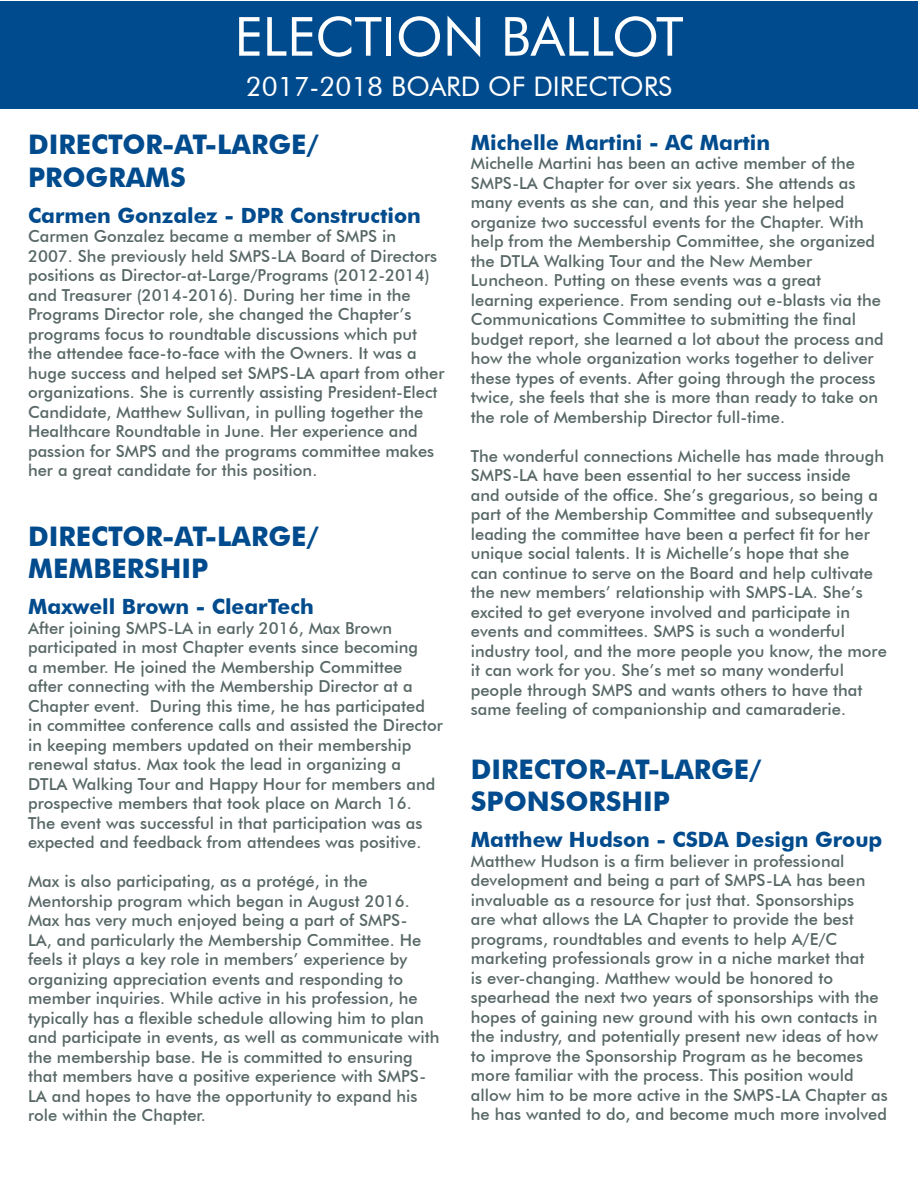
<style>
.page{position:relative;width:918px;height:1188px;background:#fff}
.page>*{position:absolute;margin:0;border:0;box-sizing:border-box;transform-origin:0 0}
.t1{font:54px "Futura BT";color:#fff}
.t2{font:700 27px/32.4px "Futura BT";color:#004b8d}
.t3{font:27px "Futura BT";color:#fff}
.t4{font:700 21px "Futura BT";color:#004b8d}
.t5{font:500 16.5px/19.5px "Futura BT";color:#586867}
</style>
<div class="page">
<div style="left:0;top:1px;width:918px;height:108px;background:#004b8d"></div>
<p class="t1" style="left:235px;top:4px;width:450px">ELECTION BALLOT</p>
<p class="t3" style="left:246px;top:70px;width:428px">2017-2018 BOARD OF DIRECTORS</p>
<p class="t2" style="left:28px;top:128px;width:292px">DIRECTOR-AT-LARGE/<br>PROGRAMS</p>
<p class="t4" style="left:28px;top:203px;width:394px">Carmen Gonzalez - DPR Construction</p>
<p class="t5" style="left:28px;top:227px;width:418px">Carmen Gonzalez became a member of SMPS in 2007. She previously held SMPS-LA Board of Directors positions as Director-at-Large/Programs (2012-2014) and Treasurer (2014-2016). During her time in the Programs Director role, she changed the Chapter’s programs focus to roundtable discussions which put the attendee face-to-face with the Owners. It was a huge success and helped set SMPS-LA apart from other organizations. She is currently assisting President-Elect Candidate, Matthew Sullivan, in pulling together the Healthcare Roundtable in June. Her experience and passion for SMPS and the programs committee makes her a great candidate for this position.</p>
<p class="t4" style="left:471px;top:130px;width:301px">Michelle Martini - AC Martin</p>
<p class="t5" style="left:471px;top:154px;width:414px">Michelle Martini has been an active member of the SMPS-LA Chapter for over six years. She attends as many events as she can, and this year she helped organize two successful events for the Chapter. With help from the Membership Committee, she organized the DTLA Walking Tour and the New Member Luncheon. Putting on these events was a great learning experience. From sending out e-blasts via the Communications Committee to submitting the final budget report, she learned a lot about the process and how the whole organization works together to deliver these types of events. After going through the process twice, she feels that she is more than ready to take on the role of Membership Director full-time.</p>
<p class="t5" style="left:471px;top:446px;width:418px">The wonderful connections Michelle has made through SMPS-LA have been essential to her success inside<br>and outside of the office. She’s gregarious, so being a part of the Membership Committee and subsequently leading the committee have been a perfect fit for her unique social talents. It is Michelle’s hope that she<br>can continue to serve on the Board and help cultivate the new members’ relationship with SMPS-LA. She’s excited to get everyone involved and participate in events and committees. SMPS is such a wonderful industry tool, and the more people you know, the more it can work for you. She’s met so many wonderful people through SMPS and wants others to have that same feeling of companionship and camaraderie.</p>
<p class="t2" style="left:28px;top:520px;width:292px">DIRECTOR-AT-LARGE/<br>MEMBERSHIP</p>
<p class="t4" style="left:28px;top:594px;width:287px">Maxwell Brown - ClearTech</p>
<p class="t5" style="left:28px;top:618px;width:416px">After joining SMPS-LA in early 2016, Max Brown participated in most Chapter events since becoming<br>a member. He joined the Membership Committee<br>after connecting with the Membership Director at a Chapter event. During this time, he has participated in committee conference calls and assisted the Director in keeping members updated on their membership renewal status. Max took the lead in organizing a DTLA Walking Tour and Happy Hour for members and prospective members that took place on March 16.<br>The event was successful in that participation was as expected and feedback from attendees was positive.</p>
<p class="t5" style="left:28px;top:872px;width:383px">Max is also participating, as a protégé, in the<br>Mentorship program which began in August 2016.</p>
<p class="t5" style="left:28px;top:911px;width:413px">Max has very much enjoyed being a part of SMPS-<br>LA, and particularly the Membership Committee. He feels it plays a key role in members’ experience by organizing appreciation events and responding to member inquiries. While active in his profession, he typically has a flexible schedule allowing him to plan and participate in events, as well as communicate with</p>
<p class="t5" style="left:28px;top:1047px;width:400px">the membership base. He is committed to ensuring that members have a positive experience with SMPS-LA and hopes to have the opportunity to expand his role within the Chapter.</p>
<p class="t2" style="left:471px;top:753px;width:292px">DIRECTOR-AT-LARGE/<br>SPONSORSHIP</p>
<p class="t4" style="left:471px;top:827px;width:413px">Matthew Hudson - CSDA Design Group</p>
<p class="t5" style="left:471px;top:851px;width:418px">Matthew Hudson is a firm believer in professional development and being a part of SMPS-LA has been invaluable as a resource for just that. Sponsorships<br>are what allows the LA Chapter to provide the best programs, roundtables and events to help A/E/C marketing professionals grow in a niche market that<br>is ever-changing. Matthew would be honored to spearhead the next two years of sponsorships with the hopes of gaining new ground with his own contacts in the industry, and potentially present new ideas of how to improve the Sponsorship Program as he becomes more familiar with the process. This position would allow him to be more active in the SMPS-LA Chapter as he has wanted to do, and become much more involved</p>
</div>
